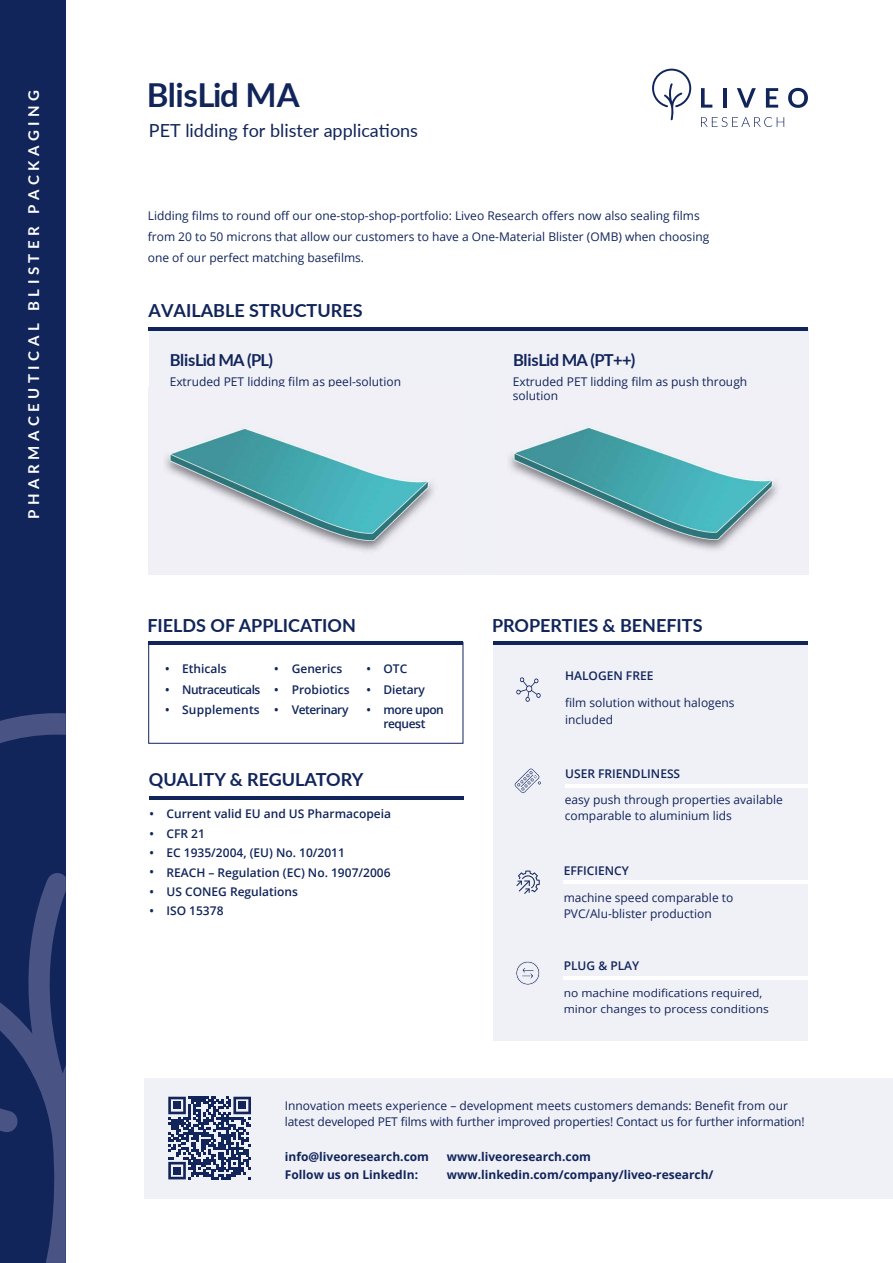
<style>
.page{position:relative;width:893px;height:1263px;background:#fff}
.page>*{position:absolute;margin:0;border:0;box-sizing:border-box;transform-origin:0 0}
.t1{font:700 33px "Lato";letter-spacing:-.015em;color:#11255b}
.t2{font:700 18px "Lato";color:#11255b}
.t3{font:18px "Lato";color:#11255b}
.t4{font:700 16.5px "Lato";letter-spacing:-.03em;color:#11255b}
.t5{font:700 15px "Lato";letter-spacing:.3em;color:#fff}
.t6{font:12px/16.2px "Open Sans";color:#11255b}
.t7{font:600 12px "Open Sans";color:#11255b}
.t8{font:700 12px "Open Sans";color:#11255b}
.t9{font:600 12px "Open Sans";letter-spacing:-.04em;color:#11255b}
.t10{font:600 12px/14.4px "Open Sans";letter-spacing:-.035em;color:#11255b;text-align:center}
.t11{font:10.95px/16.2px "Open Sans";color:#11255b;scale:1.09 1}
</style>
<div class="page">
<div style="left:149px;top:329px;width:659px;height:246px;background:#f0f0f7"></div>
<div style="left:493px;top:642px;width:315px;height:398px;background:#f0f0f7"></div>
<svg style="left:652px;top:69px;width:39px;height:51px"></svg>
<svg style="left:701px;top:88px;width:11px;height:20px"></svg>
<hr style="left:723px;top:88px;width:4px;height:20px;background:#11255b">
<svg style="left:737px;top:88px;width:19px;height:20px"></svg>
<svg style="left:766px;top:88px;width:12px;height:20px"></svg>
<svg style="left:788px;top:88px;width:20px;height:20px"></svg>
<svg style="left:701px;top:117px;width:83px;height:10px"></svg>
<hr style="left:149px;top:327px;width:659px;height:4px;background:#11255b">
<img style="left:165px;top:429px;width:269px;height:122px">
<img style="left:509px;top:428px;width:269px;height:122px">
<hr style="left:148px;top:641px;width:315px;height:4px;background:#11255b">
<div style="left:148px;top:642px;width:315px;height:101px;border:1px solid #11255b"></div>
<hr style="left:493px;top:641px;width:315px;height:4px;background:#11255b">
<hr style="left:565px;top:784px;width:243px;height:4px;background:#fff">
<hr style="left:564px;top:880px;width:244px;height:4px;background:#fff">
<hr style="left:564px;top:976px;width:244px;height:4px;background:#fff">
<hr style="left:149px;top:796px;width:315px;height:3px;background:#11255b">
<div style="left:144px;top:1078px;width:749px;height:121px;background:#f0f0f7"></div>
<svg style="left:168px;top:1097px;width:83px;height:82px"></svg>
<div style="left:173px;top:1102px;width:8px;height:7px;background:#11255b"></div>
<div style="left:238px;top:1102px;width:8px;height:7px;background:#11255b"></div>
<div style="left:173px;top:1167px;width:8px;height:7px;background:#11255b"></div>
<div style="left:0;top:0;width:66px;height:1263px;background:#11255b"></div>
<svg style="left:0;top:713px;width:66px;height:550px"></svg>
<svg style="left:516px;top:961px;width:24px;height:24px"></svg>
<svg style="left:516px;top:677px;width:25px;height:25px"></svg>
<svg style="left:516px;top:870px;width:24px;height:24px"></svg>
<svg style="left:514px;top:768px;width:27px;height:25px"></svg>
<p class="t5" style="left:23px;top:519px;width:431px;rotate:-90deg">PHARMACEUTICAL BLISTER PACKAGING</p>
<h1 class="t1" style="left:147px;top:71px;width:154px">BlisLid MA</h1>
<h2 class="t3" style="left:149px;top:118px;width:271px">PET lidding for blister applications</h2>
<p class="t6" style="left:148px;top:205px;width:563px;line-height:21px">Lidding films to round off our one-stop-shop-portfolio: Liveo Research offers now also sealing films from 20 to 50 microns that allow our customers to have a One-Material Blister (OMB) when choosing one of our perfect matching basefilms.</p>
<h2 class="t2" style="left:149px;top:298px;width:215px">AVAILABLE STRUCTURES</h2>
<h3 class="t4" style="left:170px;top:348px;width:105px">BlisLid MA (PL)</h3>
<h3 class="t4" style="left:513px;top:348px;width:124px">BlisLid MA (PT++)</h3>
<p class="t6" style="left:170px;top:373px;width:233px">Extruded PET lidding film as peel-solution</p>
<p class="t6" style="left:513px;top:374px;width:236px;line-height:14.4px">Extruded PET lidding film as push through solution</p>
<h2 class="t2" style="left:147px;top:612px;width:210px">FIELDS OF APPLICATION</h2>
<h2 class="t2" style="left:492px;top:612px;width:212px">PROPERTIES &amp; BENEFITS</h2>
<p class="t7" style="left:165px;top:661px;width:63px">• Ethicals</p>
<p class="t7" style="left:274px;top:660px;width:70px">• Generics</p>
<p class="t7" style="left:366px;top:660px;width:42px">• OTC</p>
<p class="t9" style="left:165px;top:681px;width:186px">• Nutraceuticals • Probiotics</p>
<p class="t7" style="left:366px;top:681px;width:60px">• Dietary</p>
<p class="t7" style="left:165px;top:702px;width:185px">• Supplements • Veterinary</p>
<p class="t10" style="left:366px;top:702px;width:79px">• more upon request</p>
<p class="t6" style="left:565px;top:694px;width:171px">film solution without halogens included</p>
<p class="t7" style="left:565px;top:667px;width:90px">HALOGEN FREE</p>
<h2 class="t2" style="left:149px;top:766px;width:216px">QUALITY &amp; REGULATORY</h2>
<p class="t7" style="left:149px;top:805px;width:243px">• Current valid EU and US Pharmacopeia</p>
<p class="t7" style="left:149px;top:825px;width:57px">• CFR 21</p>
<p class="t7" style="left:149px;top:844px;width:197px">• EC 1935/2004, (EU) No. 10/2011</p>
<p class="t7" style="left:149px;top:864px;width:243px">• REACH – Regulation (EC) No. 1907/2006</p>
<p class="t7" style="left:149px;top:883px;width:150px">• US CONEG Regulations</p>
<p class="t7" style="left:149px;top:903px;width:76px">• ISO 15378</p>
<p class="t7" style="left:565px;top:765px;width:117px">USER FRIENDLINESS</p>
<p class="t6" style="left:565px;top:791px;width:219px">easy push through properties available comparable to aluminium lids</p>
<p class="t7" style="left:564px;top:862px;width:67px">EFFICIENCY</p>
<p class="t6" style="left:564px;top:889px;width:171px">machine speed comparable to<br>PVC/Alu-blister production</p>
<p class="t7" style="left:564px;top:958px;width:77px">PLUG &amp; PLAY</p>
<p class="t11" style="left:564px;top:984px;width:190px">no machine modifications required, minor changes to process conditions</p>
<p class="t6" style="left:285px;top:1097px;width:504px">Innovation meets experience – development meets customers demands: Benefit from our</p>
<p class="t6" style="left:285px;top:1113px;width:521px">latest developed PET films with further improved properties! Contact us for further information!</p>
<p class="t8" style="left:285px;top:1148px;width:146px">info@liveoresearch.com</p>
<p class="t8" style="left:447px;top:1148px;width:146px">www.liveoresearch.com</p>
<p class="t8" style="left:285px;top:1166px;width:135px">Follow us on LinkedIn:</p>
<p class="t8" style="left:447px;top:1166px;width:268px">www.linkedin.com/company/liveo-research/</p>
</div>
